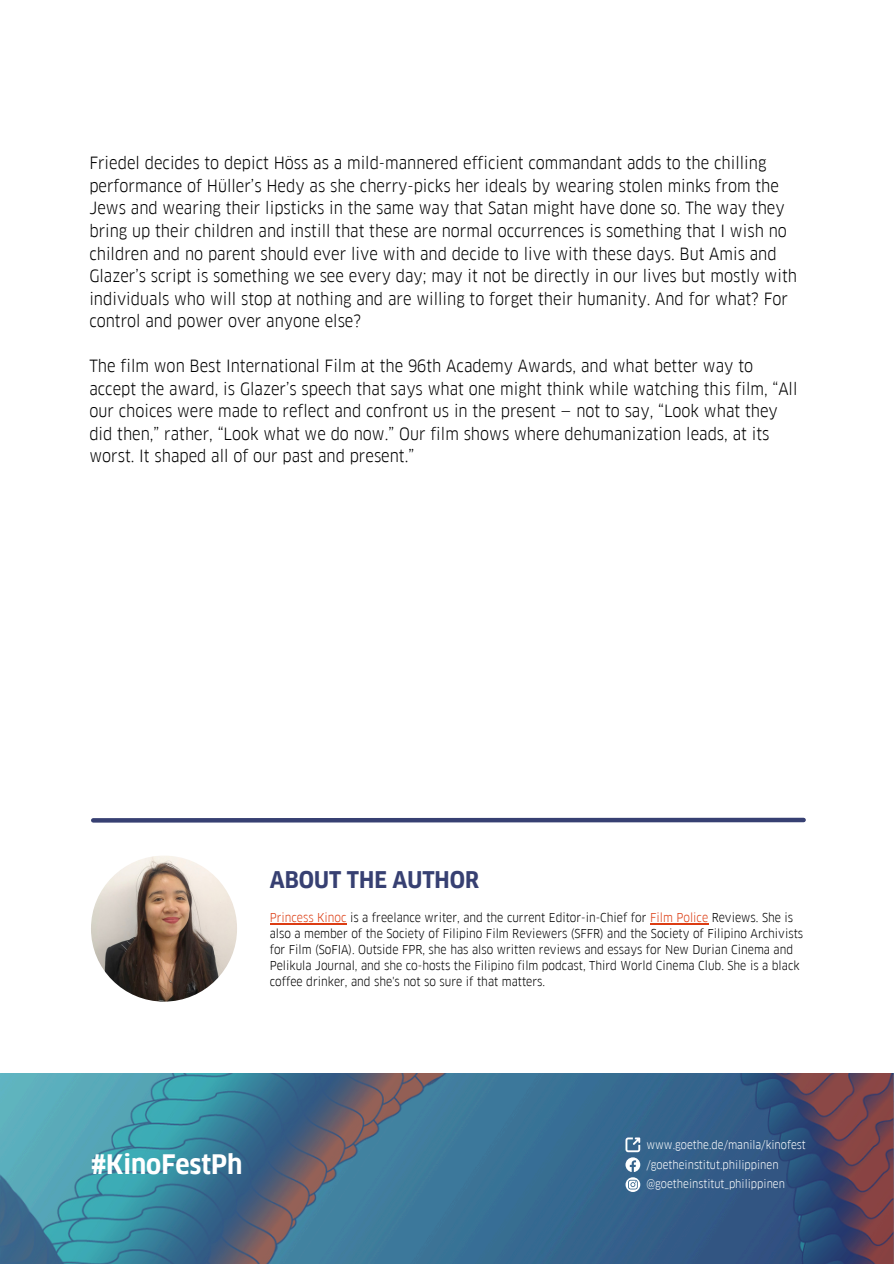
<style>
.page{position:relative;width:894px;height:1264px;background:#fff}
.page>*{position:absolute;margin:0;border:0;box-sizing:border-box;transform-origin:0 0}
.t1{font:700 26.25px "Goethe FF Clan";color:#fff}
.t2{font:700 22.5px "Goethe FF Clan";color:#374072}
.t3{font:16.5px/22.5px "Goethe FF Clan";color:#000}
.t4{font:12px/16px "Goethe FF Clan";color:#000}
.t5{font:11.25px "Goethe FF Clan";color:#fff}
.s1{color:#dc3c12}
</style>
<div class="page">
<div style="left:93px;top:817px;width:710px;height:5px;background:#374072"></div>
<img style="left:91px;top:855px;width:146px;height:146px;border-radius:50%">
<img style="left:0;top:1073px;width:893px;height:190px">
<svg style="left:625px;top:1137px;width:15px;height:34px"></svg>
<svg style="left:625px;top:1177px;width:15px;height:14px"></svg>
<hr style="left:270px;top:923px;width:76px;height:1px;background:#dc3c12">
<hr style="left:650px;top:923px;width:58px;height:1px;background:#dc3c12">
<h3 class="t3" style="left:89px;top:152px;width:709px">Friedel decides to depict Höss as a mild-mannered efficient commandant adds to the chilling performance of Hüller’s Hedy as she cherry-picks her ideals by wearing stolen minks from the Jews and wearing their lipsticks in the same way that Satan might have done so. The way they bring up their children and instill that these are normal occurrences is something that I wish no children and no parent should ever live with and decide to live with these days. But Amis and Glazer’s script is something we see every day; may it not be directly in our lives but mostly with individuals who will stop at nothing and are willing to forget their humanity. And for what? For control and power over anyone else?</h3>
<p class="t3" style="left:89px;top:355px;width:709px">The film won Best International Film at the 96th Academy Awards, and what better way to accept the award, is Glazer’s speech that says what one might think while watching this film, “All our choices were made to reflect and confront us in the present — not to say, “Look what they did then,” rather, “Look what we do now.” Our film shows where dehumanization leads, at its worst. It shaped all of our past and present.”</p>
<p class="t2" style="left:270px;top:865px;width:211px">ABOUT THE AUTHOR</p>
<p class="t4" style="left:270px;top:909px;width:535px"><span class="s1">Princess Kinoc</span> is a freelance writer, and the current Editor-in-Chief for <span class="s1">Film Police</span> Reviews. She is also a member of the Society of Filipino Film Reviewers (SFFR) and the Society of Filipino Archivists for Film (SoFIA). Outside FPR, she has also written reviews and essays for New Durian Cinema and Pelikula Journal, and she co-hosts the Filipino film podcast, Third World Cinema Club. She is a black coffee drinker, and she's not so sure if that matters.</p>
<h1 class="t1" style="left:91px;top:1147px;width:153px">#KinoFestPh</h1>
<p class="t5" style="left:646px;top:1137px;width:161px">www.goethe.de/manila/kinofest</p>
<p class="t5" style="left:646px;top:1157px;width:134px">/goetheinstitut.philippinen</p>
<p class="t5" style="left:646px;top:1176px;width:140px">@goetheinstitut_philippinen</p>
</div>
